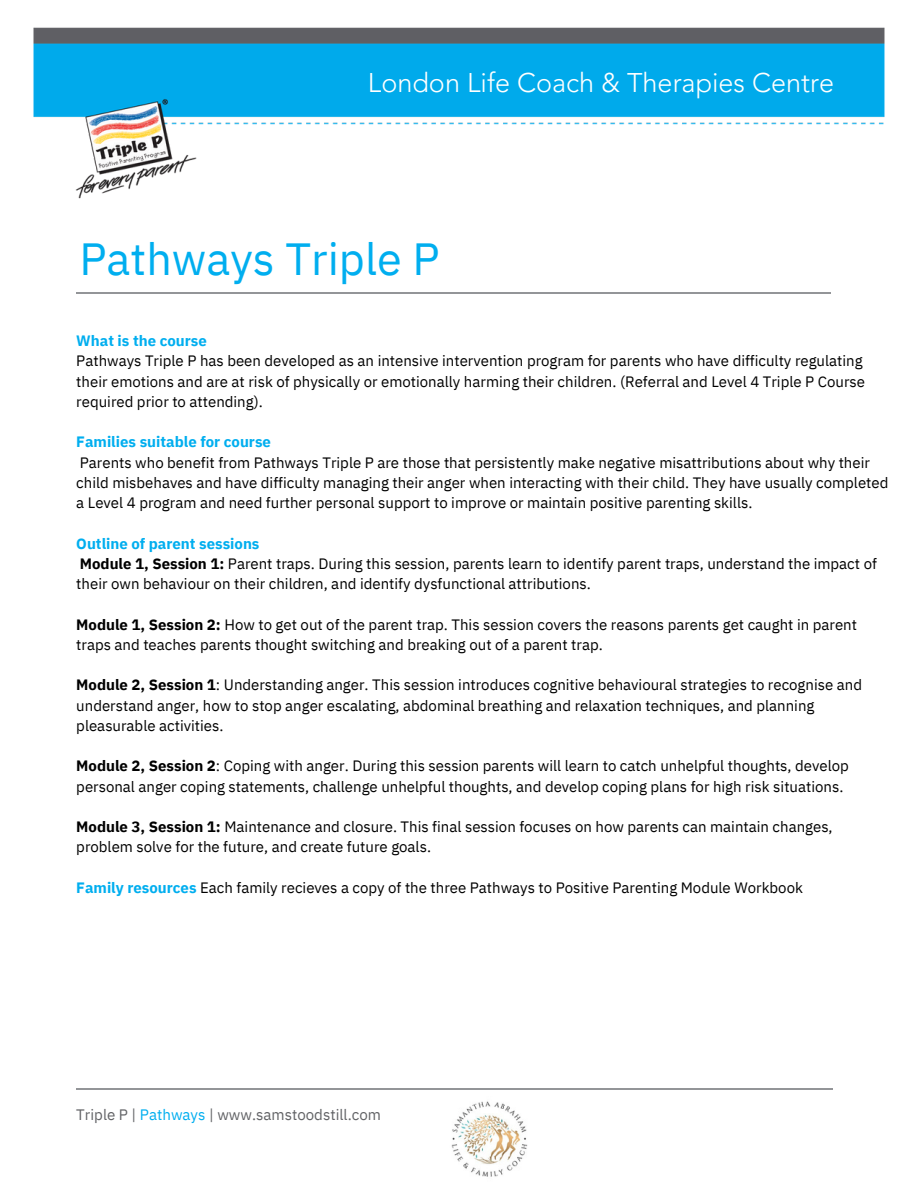
<style>
.page{position:relative;width:918px;height:1188px;background:#fff}
.page>*{position:absolute;margin:0;border:0;box-sizing:border-box;transform-origin:0 0}
.t1{font:45px "IBM Plex Sans";color:#00aeef}
.t2{font:300 27px "Avenir LT Pro";color:#fff}
.t3{font:15.15px "IBM Plex Sans";color:#626366}
.t4{font:15px/20.2px "IBM Plex Sans";color:#000}
.t5{font:700 15px "IBM Plex Sans";color:#00aeef}
.s1{font-weight:700}
.s2{font-weight:700;color:#00aeef}
.s3{color:#00aeef}
</style>
<div class="page">
<hr style="left:76px;top:1088px;width:757px;height:2px;background:#939598">
<hr style="left:77px;top:292px;width:754px;height:2px;background:#939598">
<img style="left:33px;top:27px;width:852px;height:172px">
<img style="left:451px;top:1101px;width:77px;height:76px">
<p class="t2" style="left:368px;top:72px;width:468px">London Life Coach &amp; Therapies Centre</p>
<p class="t1" style="left:79px;top:229px;width:362px">Pathways Triple P</p>
<p class="t5" style="left:76px;top:331px;width:132px">What is the course</p>
<p class="t4" style="left:76px;top:351px;width:790px">Pathways Triple P has been developed as an intensive intervention program for parents who have difficulty regulating their emotions and are at risk of physically or emotionally harming their children. (Referral and Level 4 Triple P Course required prior to attending).</p>
<p class="t5" style="left:76px;top:432px;width:196px">Families suitable for course</p>
<p class="t4" style="left:76px;top:452px;width:814px">Parents who benefit from Pathways Triple P are those that persistently make negative misattributions about why their child misbehaves and have difficulty managing their anger when interacting with their child. They have usually completed a Level 4 program and need further personal support to improve or maintain positive parenting skills.</p>
<p class="t5" style="left:76px;top:533px;width:185px">Outline of parent sessions</p>
<p class="t4" style="left:76px;top:553px;width:802px"><span class="s1">Module 1, Session 1:</span> Parent traps. During this session, parents learn to identify parent traps, understand the impact of their own behaviour on their children, and identify dysfunctional attributions.</p>
<p class="t4" style="left:76px;top:614px;width:782px"><span class="s1">Module 1, Session 2:</span> How to get out of the parent trap. This session covers the reasons parents get caught in parent traps and teaches parents thought switching and breaking out of a parent trap.</p>
<p class="t4" style="left:76px;top:675px;width:787px"><span class="s1">Module 2, Session 1</span>: Understanding anger. This session introduces cognitive behavioural strategies to recognise and understand anger, how to stop anger escalating, abdominal breathing and relaxation techniques, and planning pleasurable activities.</p>
<p class="t4" style="left:76px;top:756px;width:774px"><span class="s1">Module 2, Session 2</span>: Coping with anger. During this session parents will learn to catch unhelpful thoughts, develop personal anger coping statements, challenge unhelpful thoughts, and develop coping plans for high risk situations.</p>
<p class="t4" style="left:76px;top:816px;width:758px"><span class="s1">Module 3, Session 1:</span> Maintenance and closure. This final session focuses on how parents can maintain changes, problem solve for the future, and create future goals.</p>
<p class="t4" style="left:76px;top:877px;width:728px"><span class="s2">Family resources</span> Each family recieves a copy of the three Pathways to Positive Parenting Module Workbook</p>
<h1 class="t3" style="left:76px;top:1105px;width:306px">Triple P | <span class="s3">Pathways</span> | www.samstoodstill.com</h1>
</div>
